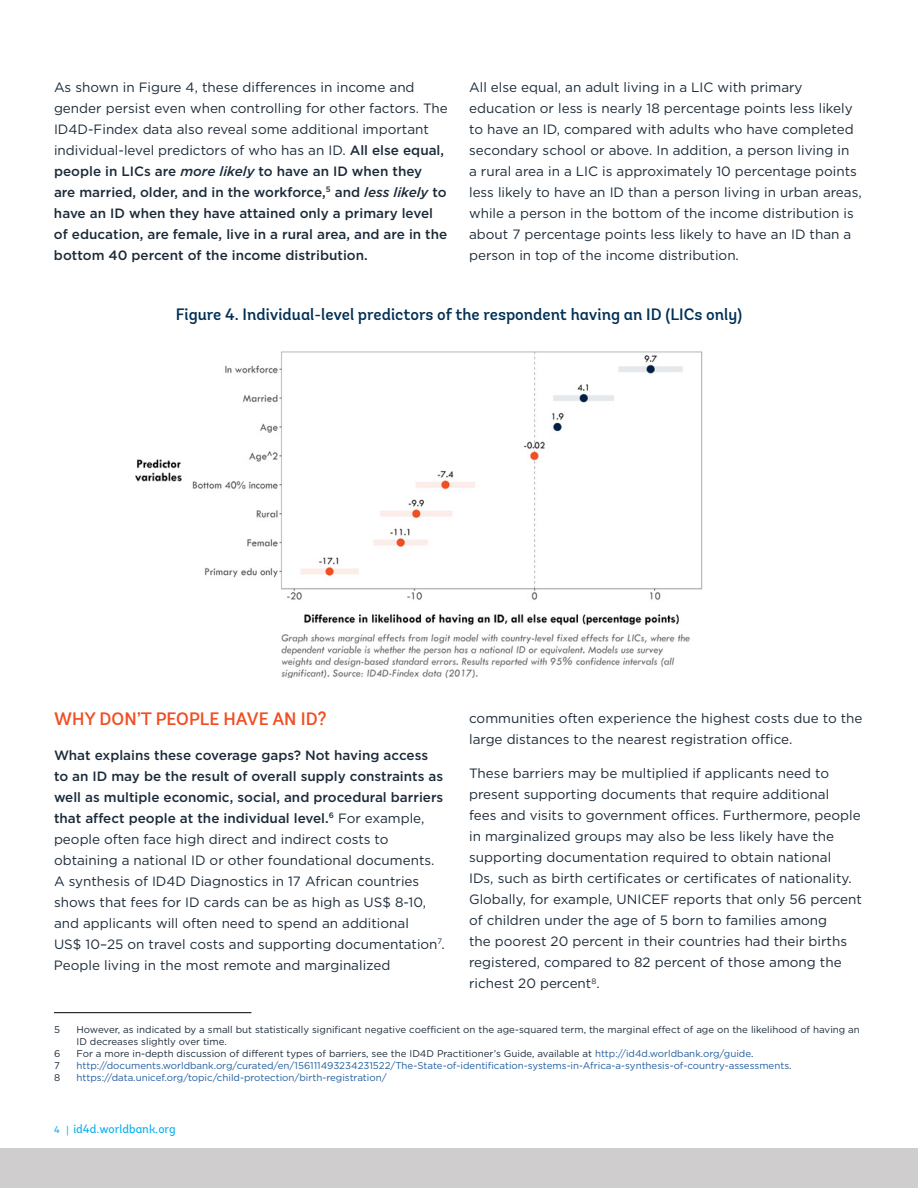
<style>
.page{position:relative;width:918px;height:1188px;background:#fff}
.page>*{position:absolute;margin:0;border:0;box-sizing:border-box;transform-origin:0 0}
.t1{font:500 18px "Andes";color:#f04e23}
.t2{font:500 16.5px "Andes";color:#002f54}
.t3{font:13.5px/21px "Gotham";color:#1c2b39}
.t4{font:500 13.5px/21px "Gotham";color:#1c2b39}
.t5{font:12px "Andes";color:#00aeef}
.t6{font:9.75px/12px "Gotham";color:#1c2b39}
.t7{font:9.75px "Gotham";color:#215e9e}
.s1{font-weight:400}
.s2{font-style:italic}
.s3{font-weight:500}
.s4{color:#215e9e}
.s5{color:#1c2b39}
.s6{font-size:9.75px}
</style>
<div class="page">
<div style="left:0;top:1148px;width:918px;height:40px;background:#cfcdcd"></div>
<hr style="left:54px;top:1012px;width:197px;height:1px;background:#000">
<img style="left:135px;top:351px;width:568px;height:327px">
<p class="t4" style="left:54px;top:76px;width:395px"><span class="s1">As shown in Figure 4, these differences in income and gender persist even when controlling for other factors. The ID4D-Findex data also reveal some additional important individual-level predictors of who has an ID.</span> All else equal, people in LICs are <span class="s2">more likely</span> to have an ID when they<br>are married, older, and in the workforce,<sup>5</sup> and <span class="s2">less likely</span> to have an ID when they have attained only a primary level of education, are female, live in a rural area, and are in the bottom 40 percent of the income distribution.</p>
<p class="t3" style="left:469px;top:76px;width:394px">All else equal, an adult living in a LIC with primary education or less is nearly 18 percentage points less likely to have an ID, compared with adults who have completed secondary school or above. In addition, a person living in<br>a rural area in a LIC is approximately 10 percentage points less likely to have an ID than a person living in urban areas, while a person in the bottom of the income distribution is about 7 percentage points less likely to have an ID than a person in top of the income distribution.</p>
<p class="t2" style="left:176px;top:304px;width:568px">Figure 4. Individual-level predictors of the respondent having an ID (LICs only)</p>
<h1 class="t1" style="left:54px;top:708px;width:274px">WHY DON’T PEOPLE HAVE AN ID?</h1>
<p class="t3" style="left:54px;top:744px;width:392px"><span class="s3">What explains these coverage gaps? Not having access to an ID may be the result of overall supply constraints as well as multiple economic, social, and procedural barriers that affect people at the individual level.</span><sup>6</sup> For example, people often face high direct and indirect costs to obtaining a national ID or other foundational documents.<br>A synthesis of ID4D Diagnostics in 17 African countries shows that fees for ID cards can be as high as US$ 8-10, and applicants will often need to spend an additional<br>US$ 10–25 on travel costs and supporting documentation<sup>7</sup>.<br>People living in the most remote and marginalized</p>
<p class="t3" style="left:469px;top:707px;width:395px">communities often experience the highest costs due to the large distances to the nearest registration office.</p>
<p class="t3" style="left:469px;top:762px;width:394px">These barriers may be multiplied if applicants need to present supporting documents that require additional<br>fees and visits to government offices. Furthermore, people in marginalized groups may also be less likely have the supporting documentation required to obtain national<br>IDs, such as birth certificates or certificates of nationality.<br>Globally, for example, UNICEF reports that only 56 percent of children under the age of 5 born to families among<br>the poorest 20 percent in their countries had their births registered, compared to 82 percent of those among the richest 20 percent<sup>8</sup>.</p>
<p class="t6" style="left:54px;top:1023px;width:7px">5</p>
<p class="t6" style="left:77px;top:1023px;width:785px">However, as indicated by a small but statistically significant negative coefficient on the age-squared term, the marginal effect of age on the likelihood of having an<br>ID decreases slightly over time.</p>
<p class="t6" style="left:54px;top:1047px;width:8px">6</p>
<p class="t6" style="left:77px;top:1047px;width:678px">For a more in-depth discussion of different types of barriers, see the ID4D Practitioner’s Guide, available at <span class="s4">http://id4d.worldbank.org/guide</span>.</p>
<p class="t6" style="left:54px;top:1059px;width:7px">7</p>
<p class="t7" style="left:77px;top:1059px;width:717px">http://documents.worldbank.org/curated/en/156111493234231522/The-State-of-identification-systems-in-Africa-a-synthesis-of-country-assessments<span class="s5">.</span></p>
<p class="t6" style="left:54px;top:1071px;width:8px">8</p>
<p class="t7" style="left:77px;top:1071px;width:312px">https://data.unicef.org/topic/child-protection/birth-registration/</p>
<p class="t5" style="left:54px;top:1122px;width:123px"><span class="s6">4 |</span> id4d.worldbank.org</p>
</div>
